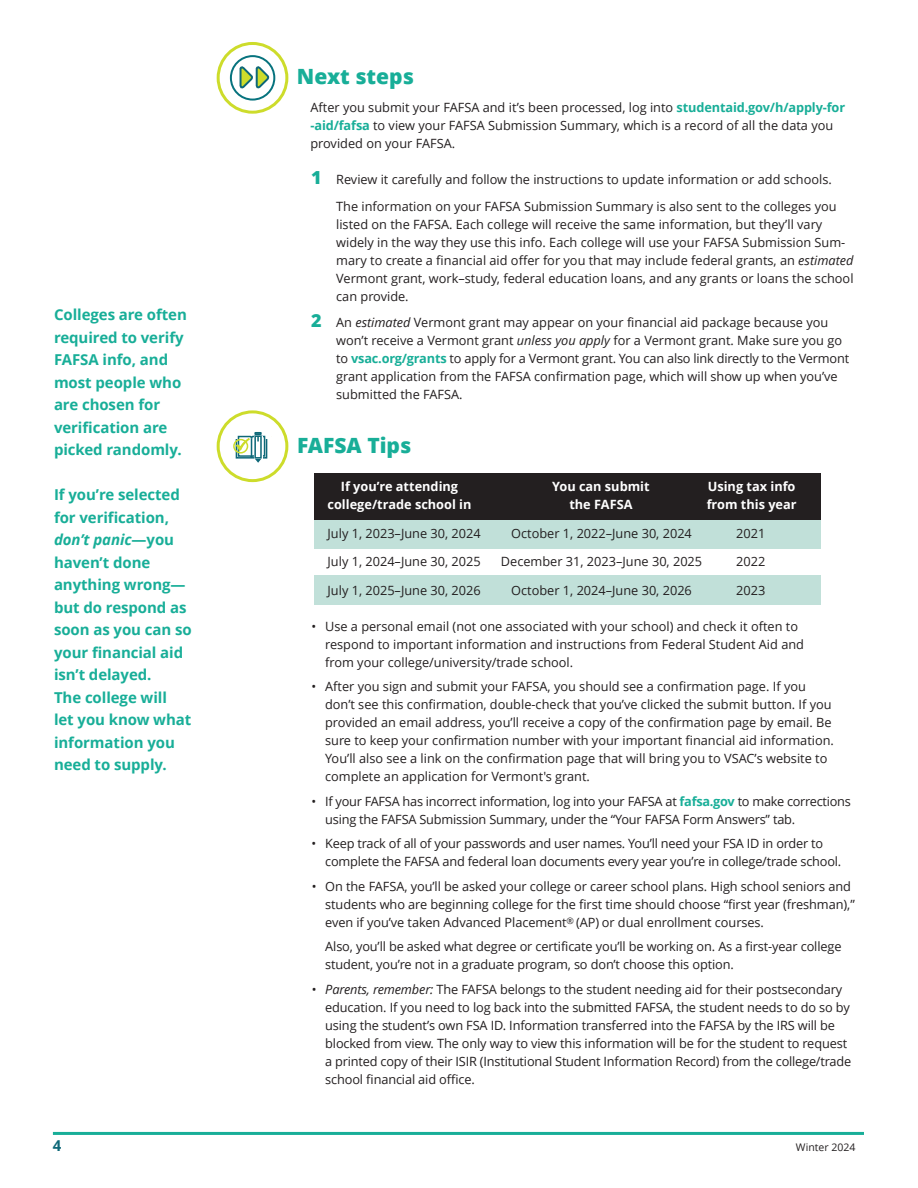
<style>
.page{position:relative;width:918px;height:1188px;background:#fff}
.page>*{position:absolute;margin:0;border:0;box-sizing:border-box;transform-origin:0 0}
.t1{font:800 21px "Open Sans";color:#18ae98}
.t2{font:700 15px/22.5px "Open Sans";letter-spacing:-.005em;color:#18ae98}
.t3{font:700 15px "Open Sans";color:#0e6878}
.t4{font:12.75px/18px "Open Sans";color:#231f20}
.t5{font:12.75px/18px "Open Sans";letter-spacing:-.02em;color:#231f20}
.t6{font:700 12.75px "Open Sans";color:#fff}
.t7{font:10.5px "Open Sans";color:#231f20}
.s1{font-style:italic}
.s2{font-weight:700;color:#18ae98}
.s3{font-weight:800;font-size:18px;color:#18ae98}
</style>
<div class="page">
<svg style="left:217px;top:410px;width:71px;height:72px"></svg>
<svg style="left:217px;top:42px;width:71px;height:72px"></svg>
<div style="left:314px;top:576px;width:507px;height:29px;background:#c1e0d9"></div>
<div style="left:314px;top:519px;width:507px;height:30px;background:#c1e0d9"></div>
<div style="left:314px;top:473px;width:507px;height:46px;background:#231f20"></div>
<hr style="left:53px;top:1132px;width:811px;height:3px;background:#18ae98">
<p class="t2" style="left:54px;top:303px;width:134px">Colleges are often required to verify<br>FAFSA info, and most people who are chosen for verification are picked randomly.</p>
<p class="t2" style="left:54px;top:483px;width:139px">If you’re selected for verification, <span class="s1">don’t panic</span>—you haven’t done anything wrong— but do respond as soon as you can so your financial aid isn’t delayed.</p>
<p class="t2" style="left:54px;top:686px;width:139px">The college will<br>let you know what information you need to supply.</p>
<p class="t3" style="left:53px;top:1135px;width:10px">4</p>
<p class="t1" style="left:297px;top:62px;width:118px">Next steps</p>
<p class="t4" style="left:310px;top:98px;width:536px">After you submit your FAFSA and it’s been processed, log into <span class="s2">studentaid.gov/h/apply-for -aid/fafsa</span> to view your FAFSA Submission Summary, which is a record of all the data you provided on your FAFSA.</p>
<p class="t4" style="left:311px;top:170px;width:522px"><span class="s3">1</span> Review it carefully and follow the instructions to update information or add schools.</p>
<p class="t4" style="left:336px;top:197px;width:519px">The information on your FAFSA Submission Summary is also sent to the colleges you listed on the FAFSA. Each college will receive the same information, but they’ll vary widely in the way they use this info. Each college will use your FAFSA Submission Sum&shy;mary to create a financial aid offer for you that may include federal grants, an <span class="s1">estimated </span>Vermont grant, work–study, federal education loans, and any grants or loans the school can provide.</p>
<p class="t4" style="left:336px;top:313px;width:515px;text-indent:-25px"><span class="s3">2</span> An <span class="s1">estimated</span> Vermont grant may appear on your financial aid package because you won’t receive a Vermont grant <span class="s1">unless you apply</span> for a Vermont grant. Make sure you go to <span class="s2">vsac.org/grants</span> to apply for a Vermont grant. You can also link directly to the Vermont grant application from the FAFSA confirmation page, which will show up when you’ve submitted the FAFSA.</p>
<p class="t1" style="left:297px;top:430px;width:116px">FAFSA Tips</p>
<p class="t6" style="left:341px;top:477px;width:119px">If you’re attending</p>
<p class="t6" style="left:552px;top:477px;width:99px">You can submit</p>
<p class="t6" style="left:708px;top:477px;width:89px">Using tax info</p>
<p class="t6" style="left:328px;top:495px;width:145px">college/trade school in</p>
<p class="t6" style="left:569px;top:495px;width:65px">the FAFSA</p>
<p class="t6" style="left:707px;top:495px;width:91px">from this year</p>
<p class="t4" style="left:328px;top:524px;width:155px">July 1, 2023–June 30, 2024</p>
<p class="t4" style="left:511px;top:524px;width:182px">October 1, 2022–June 30, 2024</p>
<p class="t4" style="left:736px;top:524px;width:31px">2021</p>
<p class="t4" style="left:328px;top:552px;width:155px">July 1, 2024–June 30, 2025</p>
<p class="t4" style="left:501px;top:552px;width:203px">December 31, 2023–June 30, 2025</p>
<p class="t4" style="left:736px;top:552px;width:31px">2022</p>
<p class="t4" style="left:328px;top:581px;width:155px">July 1, 2025–June 30, 2026</p>
<p class="t4" style="left:511px;top:581px;width:182px">October 1, 2024–June 30, 2026</p>
<p class="t4" style="left:736px;top:581px;width:31px">2023</p>
<p class="t4" style="left:325px;top:617px;width:480px;text-indent:-14px">• Use a personal email (not one associated with your school) and check it often to respond to important information and instructions from Federal Student Aid and from your college/university/trade school.</p>
<p class="t4" style="left:325px;top:677px;width:510px;text-indent:-14px">• After you sign and submit your FAFSA, you should see a confirmation page. If you don’t see this confirmation, double-check that you’ve clicked the submit button. If you provided an email address, you’ll receive a copy of the confirmation page by email. Be sure to keep your confirmation number with your important financial aid information.<br>You’ll also see a link on the confirmation page that will bring you to VSAC’s website to complete an application for Vermont's grant.</p>
<p class="t5" style="left:325px;top:792px;width:527px;text-indent:-14px">• If your FAFSA has incorrect information, log into your FAFSA at <span class="s2">fafsa.gov</span> to make corrections using the FAFSA Submission Summary, under the “Your FAFSA Form Answers” tab.</p>
<p class="t4" style="left:325px;top:834px;width:518px;text-indent:-14px">• Keep track of all of your passwords and user names. You’ll need your FSA ID in order to complete the FAFSA and federal loan documents every year you’re in college/trade school.</p>
<p class="t4" style="left:325px;top:877px;width:531px;text-indent:-14px">• On the FAFSA, you’ll be asked your college or career school plans. High school seniors and students who are beginning college for the first time should choose “first year (freshman),” even if you’ve taken Advanced Placement<sup>®</sup> (AP) or dual enrollment courses.</p>
<p class="t4" style="left:325px;top:937px;width:518px">Also, you’ll be asked what degree or certificate you’ll be working on. As a first-year college student, you’re not in a graduate program, so don’t choose this option.</p>
<p class="t4" style="left:325px;top:980px;width:527px;text-indent:-14px">• <span class="s1">Parents, remember:</span> The FAFSA belongs to the student needing aid for their postsecondary education. If you need to log back into the submitted FAFSA, the student needs to do so by using the student’s own FSA ID. Information transferred into the FAFSA by the IRS will be blocked from view. The only way to view this information will be for the student to request a printed copy of their ISIR (Institutional Student Information Record) from the college/trade school financial aid office.</p>
<p class="t7" style="left:796px;top:1140px;width:61px">Winter 2024</p>
</div>
